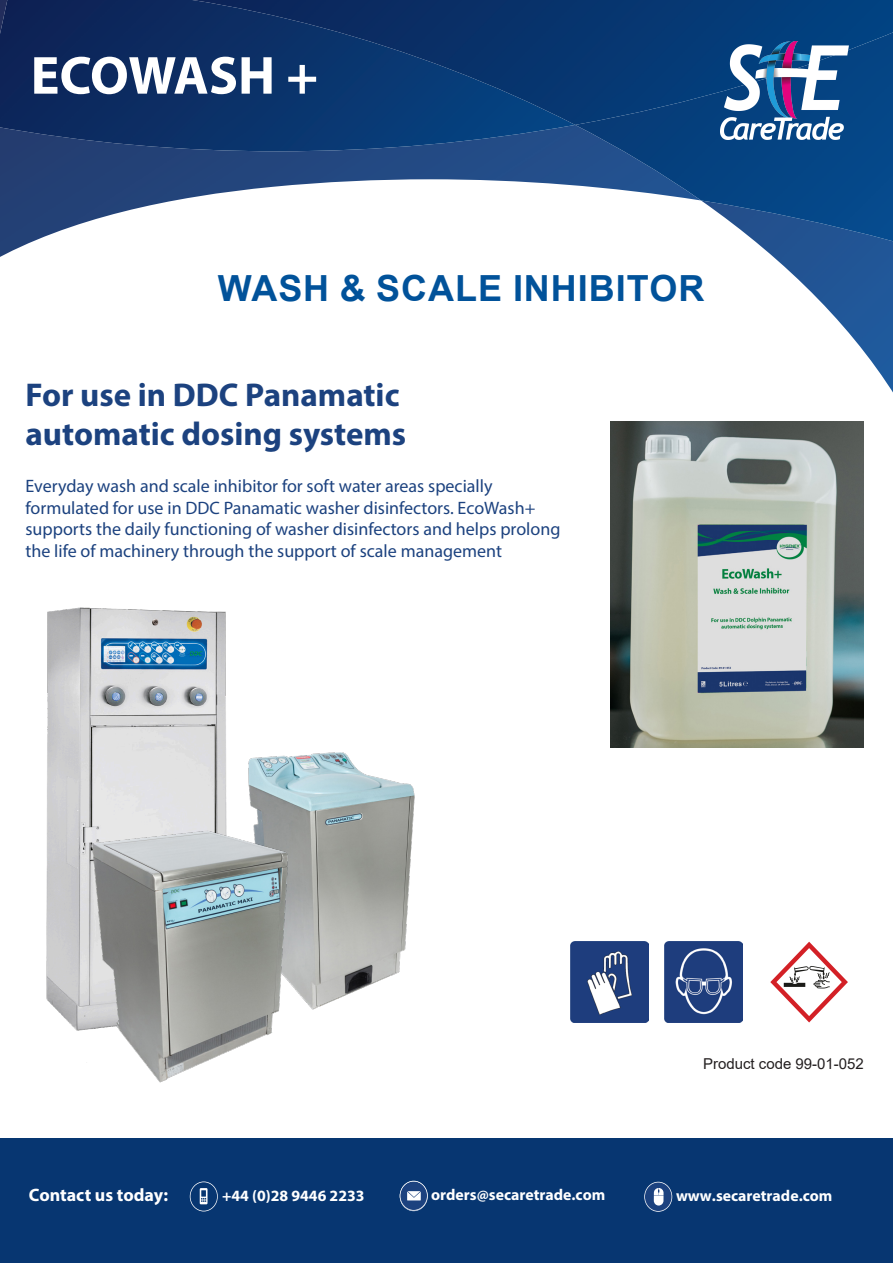
<style>
.page{position:relative;width:893px;height:1263px;background:#fff}
.page>*{position:absolute;margin:0;border:0;box-sizing:border-box;transform-origin:0 0}
.t1{font:700 54px "Myriad Pro";letter-spacing:-.005em;color:#fff}
.t2{font:700 36px "Arial";letter-spacing:.025em;color:#01529a}
.t3{font:700 33px "Myriad Pro";color:#1c427f}
.t4{font:18px "Myriad Pro";color:#1c427f}
.t5{font:700 18px "Myriad Pro";color:#fff}
.t6{font:700 15.75px "Myriad Pro";color:#fff}
.t7{font:15px "Arial";color:#231f20}
</style>
<div class="page">
<div style="left:0;top:1138px;width:893px;height:125px;background:#073671"></div>
<svg style="left:190px;top:1181px;width:28px;height:30px"></svg>
<svg style="left:644px;top:1182px;width:28px;height:30px"></svg>
<svg style="left:400px;top:1181px;width:28px;height:30px"></svg>
<img style="left:0;top:151px;width:575px;height:106px">
<img style="left:0;top:0;width:575px;height:151px">
<img style="left:754px;top:241px;width:139px;height:152px">
<img style="left:575px;top:125px;width:318px;height:116px">
<img style="left:65px;top:0;width:828px;height:125px">
<img style="left:46px;top:607px;width:181px;height:424px">
<img style="left:248px;top:752px;width:167px;height:258px">
<img style="left:610px;top:422px;width:254px;height:325px">
<img style="left:82px;top:814px;width:208px;height:269px">
<img style="left:570px;top:942px;width:78px;height:80px">
<img style="left:665px;top:942px;width:78px;height:80px">
<svg style="left:770px;top:942px;width:78px;height:80px"></svg>
<img style="left:720px;top:42px;width:128px;height:97px">
<p class="t1" style="left:31px;top:40px;width:289px">ECOWASH +</p>
<p class="t2" style="left:218px;top:263px;width:488px">WASH &amp; SCALE INHIBITOR</p>
<p class="t3" style="left:25px;top:373px;width:376px">For use in DDC Panamatic</p>
<p class="t3" style="left:25px;top:412px;width:382px">automatic dosing systems</p>
<p class="t4" style="left:25px;top:475px;width:469px">Everyday wash and scale inhibitor for soft water areas specially</p>
<p class="t4" style="left:25px;top:496px;width:511px">formulated for use in DDC Panamatic washer disinfectors. EcoWash+</p>
<p class="t4" style="left:25px;top:518px;width:536px">supports the daily functioning of washer disinfectors and helps prolong</p>
<p class="t4" style="left:25px;top:540px;width:478px">the life of machinery through the support of scale management</p>
<p class="t7" style="left:703px;top:1053px;width:162px">Product code 99-01-052</p>
<p class="t5" style="left:29px;top:1183px;width:141px">Contact us today:</p>
<p class="t6" style="left:222px;top:1185px;width:144px">+44 (0)28 9446 2233</p>
<p class="t6" style="left:431px;top:1184px;width:176px">orders@secaretrade.com</p>
<p class="t6" style="left:676px;top:1185px;width:158px">www.secaretrade.com</p>
</div>
